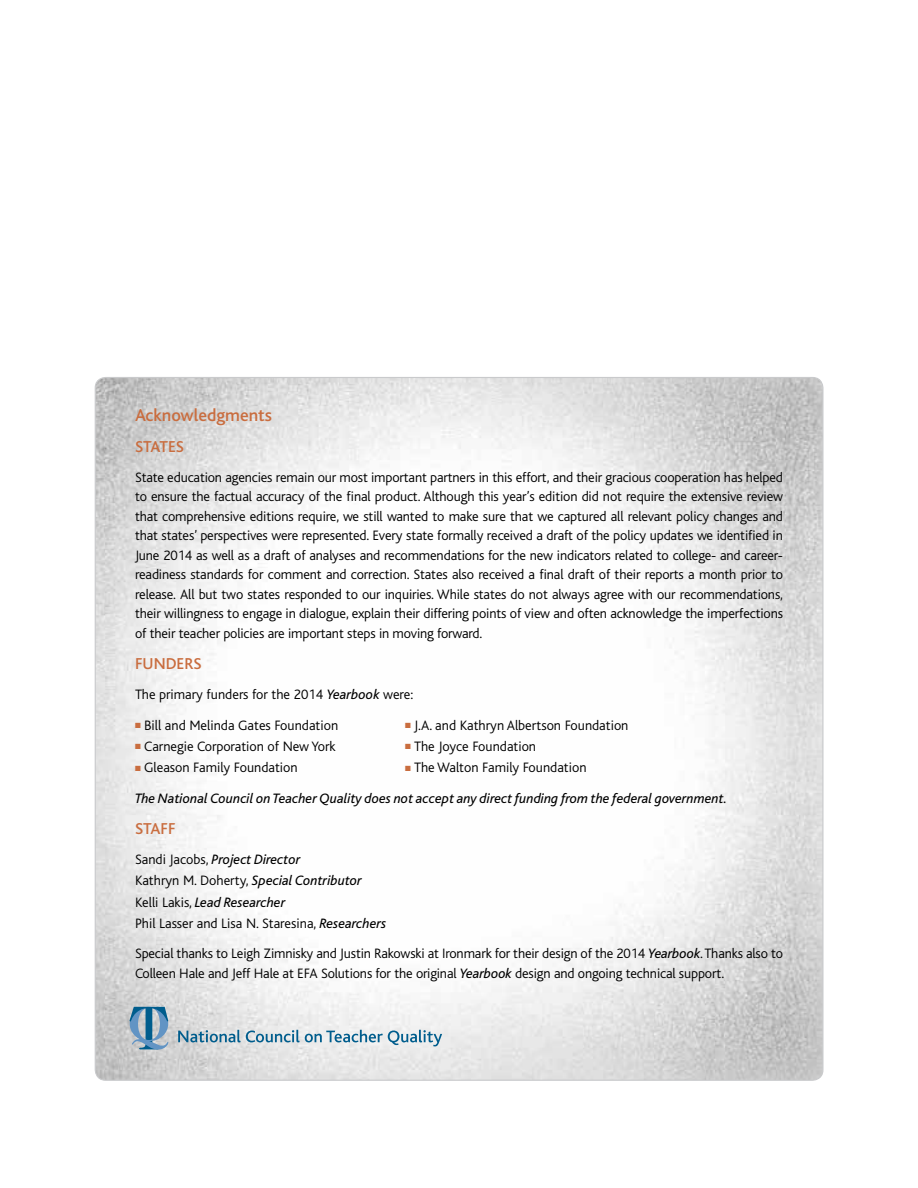
<style>
.page{position:relative;width:918px;height:1188px;background:#fff}
.page>*{position:absolute;margin:0;border:0;box-sizing:border-box;transform-origin:0 0}
.t1{font:500 18px "Bliss";color:#c96d3f}
.t2{font:500 16.5px "Bliss";color:#c96d3f}
.t3{font:300 14.25px/19.5px "Bliss";letter-spacing:-.01em;color:#000}
.t4{font:italic 14.25px/30.3px "Bliss";color:#000}
.s1{font-weight:400;font-style:italic}
.s2{color:#c96d3f}
.s3{font-weight:300;font-style:normal}
</style>
<div class="page">
<img style="left:95px;top:377px;width:727px;height:702px">
<svg style="left:178px;top:1030px;width:264px;height:16px;background:#aec5d1"></svg>
<svg style="left:130px;top:1007px;width:38px;height:43px;background:#789fba"></svg>
<p class="t1" style="left:135px;top:405px;width:139px">Acknowledgments</p>
<p class="t2" style="left:135px;top:438px;width:51px">STATES</p>
<p class="t3" style="left:135px;top:468px;width:650px;text-align:justify">State education agencies remain our most important partners in this effort, and their gracious cooperation has helped to ensure the factual accuracy of the final product. Although this year’s edition did not require the extensive review that comprehensive editions require, we still wanted to make sure that we captured all relevant policy changes and that states’ perspectives were represented. Every state formally received a draft of the policy updates we identified in June 2014 as well as a draft of analyses and recommendations for the new indicators related to college- and career&shy;readiness standards for comment and correction. States also received a final draft of their reports a month prior to release. All but two states responded to our inquiries. While states do not always agree with our recommendations, their willingness to engage in dialogue, explain their differing points of view and often acknowledge the imperfections of their teacher policies are important steps in moving forward.</p>
<p class="t2" style="left:135px;top:655px;width:68px">FUNDERS</p>
<p class="t3" style="left:135px;top:685px;width:280px">The primary funders for the 2014 <span class="s1">Yearbook</span> were:</p>
<p class="t3" style="left:135px;top:716px;width:205px"><span class="s2">■</span> Bill and Melinda Gates Foundation</p>
<p class="t3" style="left:405px;top:716px;width:225px"><span class="s2">■</span> J.A. and Kathryn Albertson Foundation</p>
<p class="t3" style="left:135px;top:737px;width:202px"><span class="s2">■</span> Carnegie Corporation of New York</p>
<p class="t3" style="left:405px;top:737px;width:133px"><span class="s2">■</span> The Joyce Foundation</p>
<p class="t3" style="left:135px;top:758px;width:164px"><span class="s2">■</span> Gleason Family Foundation</p>
<p class="t4" style="left:135px;top:753px;width:594px;text-indent:270px"><span class="s2">■</span> <span class="s3">The Walton Family Foundation<br></span>The National Council on Teacher Quality does not accept any direct funding from the federal government.</p>
<p class="t2" style="left:135px;top:820px;width:42px">STAFF</p>
<p class="t3" style="left:135px;top:849px;width:253px;line-height:21.3px">Sandi Jacobs, <span class="s1">Project Director<br></span>Kathryn M. Doherty, <span class="s1">Special Contributor </span>Kelli Lakis, <span class="s1">Lead Researcher<br></span>Phil Lasser and Lisa N. Staresina, <span class="s1">Researchers</span></p>
<p class="t3" style="left:135px;top:944px;width:650px">Special thanks to Leigh Zimnisky and Justin Rakowski at Ironmark for their design of the 2014 <span class="s1">Yearbook</span>. Thanks also to<br>Colleen Hale and Jeff Hale at EFA Solutions for the original <span class="s1">Yearbook</span> design and ongoing technical support.</p>
</div>
